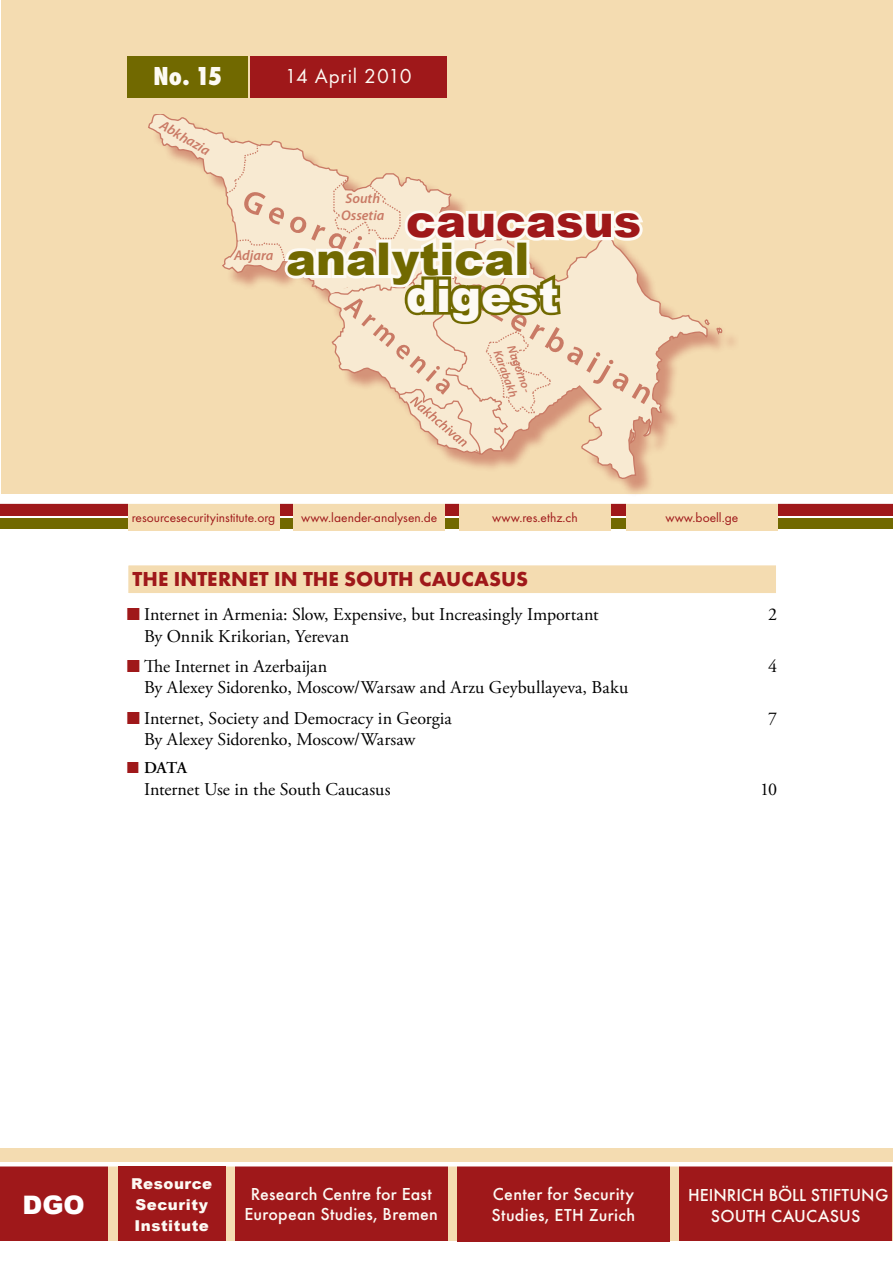
<style>
.page{position:relative;width:893px;height:1263px;background:#fff}
.page>*{position:absolute;margin:0;border:0;box-sizing:border-box;transform-origin:0 0}
.t1{font:900 45px "Arial";color:#716900}
.t2{font:900 45px "Arial";color:#9f181a}
.t3{font:900 45px "Arial";color:#fdfaf4}
.t4{font:27px "Futura TOT Ext Bol Con";color:#fdfaf4}
.t5{font:900 25.5px "Arial";color:#fff}
.t6{font:700 21px "Futura TOT";letter-spacing:.085em;color:#9f181a}
.t7{font:21px "Futura TOT Boo";letter-spacing:.04em;color:#fdfaf4}
.t8{font:18px "Adobe Garamond Pro";color:#000}
.t9{font:500 18px/21.6px "Futura TOT";letter-spacing:.015em;color:#fdfaf4;text-align:center}
.t10{font:600 16.5px "Adobe Garamond Pro";color:#000}
.t11{font:900 15px/21px "Arial";letter-spacing:.035em;color:#fdfaf4}
.t12{font:italic 600 14.1px/16.8px "Myriad Pro";color:#9f181a;text-align:center}
.t13{font:13.5px "Futura TOT Boo";color:#9f181a}
.t14{font:italic 600 12px/14.4px "Myriad Pro";color:#9f181a}
.s1{font-family:"Futura TOT Boo";color:#9f181a}
.s2{font-family:"Futura TOT Boo";font-weight:400;color:#9f181a}
</style>
<div class="page">
<div style="left:0;top:501px;width:893px;height:15px;background:#9f181a"></div>
<div style="left:0;top:519px;width:893px;height:10px;background:#716900"></div>
<div style="left:1px;top:0;width:891px;height:493px;background:#f4dcb1"></div>
<div style="left:0;top:1148px;width:893px;height:93px;background:#f4dcb1"></div>
<div style="left:459px;top:499px;width:152px;height:31px;background:#f4dcb1"></div>
<div style="left:128px;top:565px;width:649px;height:29px;background:#f4dcb1"></div>
<div style="left:127px;top:564px;width:650px;height:30px;border:2px solid #fff"></div>
<div style="left:150px;top:117px;width:590px;height:380px;background:#f4dcb1"></div>
<svg style="left:445px;top:281px;width:263px;height:199px"></svg>
<svg style="left:703px;top:318px;width:20px;height:19px"></svg>
<svg style="left:148px;top:115px;width:77px;height:154px"></svg>
<div style="left:128px;top:56px;width:120px;height:42px;background:#716900"></div>
<div style="left:250px;top:56px;width:196px;height:42px;background:#9f181a"></div>
<svg style="left:225px;top:138px;width:426px;height:317px"></svg>
<div style="left:235px;top:1166px;width:213px;height:75px;background:#9f181a"></div>
<div style="left:457px;top:1166px;width:213px;height:76px;background:#9f181a"></div>
<div style="left:679px;top:1166px;width:213px;height:75px;background:#9f181a"></div>
<div style="left:128px;top:499px;width:152px;height:31px;background:#f4dcb1"></div>
<div style="left:293px;top:499px;width:152px;height:31px;background:#f4dcb1"></div>
<div style="left:626px;top:499px;width:152px;height:32px;background:#f4dcb1"></div>
<div style="left:0;top:498px;width:893px;height:6px;background:#fff"></div>
<div style="left:0;top:1166px;width:107px;height:75px;background:#9f181a"></div>
<hr style="left:0;top:1162px;width:893px;height:4px;background:#fff">
<div style="left:118px;top:1166px;width:107px;height:75px;background:#9f181a"></div>
<h2 class="t4" style="left:154px;top:61px;width:70px">No. 15</h2>
<p class="t7" style="left:285px;top:63px;width:128px">14 April 2010</p>
<p class="t12" style="left:165px;top:116px;width:57px;rotate:30deg">Abkhazia</p>
<p class="t12" style="left:234px;top:247px;width:41px">Adjara</p>
<p class="t12" style="left:341px;top:190px;width:45px">South<br>Ossetia</p>
<h1 class="t2" style="left:406px;top:188px;width:237px">caucasus</h1>
<h1 class="t1" style="left:286px;top:226px;width:245px">analytical</h1>
<h1 class="t3" style="left:406px;top:263px;width:154px">digest</h1>
<p class="t14" style="left:518px;top:343px;width:53px;rotate:70deg">Nagorno-<br>Karabakh</p>
<p class="t13" style="left:132px;top:509px;width:145px">resourcesecurityinstitute.org</p>
<p class="t13" style="left:301px;top:509px;width:138px">www.laender-analysen.de</p>
<p class="t13" style="left:665px;top:509px;width:74px">www.boell.ge</p>
<p class="t13" style="left:492px;top:509px;width:87px">www.res.ethz.ch</p>
<p class="t6" style="left:133px;top:566px;width:394px">THE INTERNET IN THE SOUTH CAUCASUS</p>
<p class="t8" style="left:128px;top:604px;width:473px"><span class="s1">■</span> Internet in Armenia: Slow, Expensive, but Increasingly Important</p>
<p class="t8" style="left:768px;top:604px;width:10px">2</p>
<p class="t8" style="left:144px;top:625px;width:207px">By Onnik Krikorian, Yerevan</p>
<p class="t8" style="left:128px;top:655px;width:201px"><span class="s1">■</span> The Internet in Azerbaijan</p>
<p class="t8" style="left:768px;top:655px;width:10px">4</p>
<p class="t8" style="left:144px;top:677px;width:486px">By Alexey Sidorenko, Moscow/Warsaw and Arzu Geybullayeva, Baku</p>
<p class="t8" style="left:128px;top:707px;width:326px"><span class="s1">■</span> Internet, Society and Democracy in Georgia</p>
<p class="t8" style="left:768px;top:707px;width:10px">7</p>
<p class="t8" style="left:144px;top:729px;width:273px">By Alexey Sidorenko, Moscow/Warsaw</p>
<p class="t10" style="left:128px;top:759px;width:58px"><span class="s2">■</span> Data</p>
<p class="t8" style="left:144px;top:778px;width:248px">Internet Use in the South Caucasus</p>
<p class="t8" style="left:760px;top:778px;width:19px">10</p>
<h3 class="t5" style="left:23px;top:1186px;width:64px">DGO</h3>
<p class="t11" style="left:131px;top:1173px;width:82px">Resource<br>Security<br>Institute</p>
<p class="t9" style="left:244px;top:1185px;width:195px;line-height:19.5px">Research Centre for East<br>European Studies, Bremen</p>
<p class="t9" style="left:491px;top:1183px;width:145px;text-align:left">Center for Security<br>Studies, ETH Zurich</p>
<p class="t9" style="left:688px;top:1184px;width:202px">Heinrich Böll Stiftung<br>South Caucasus</p>
</div>
